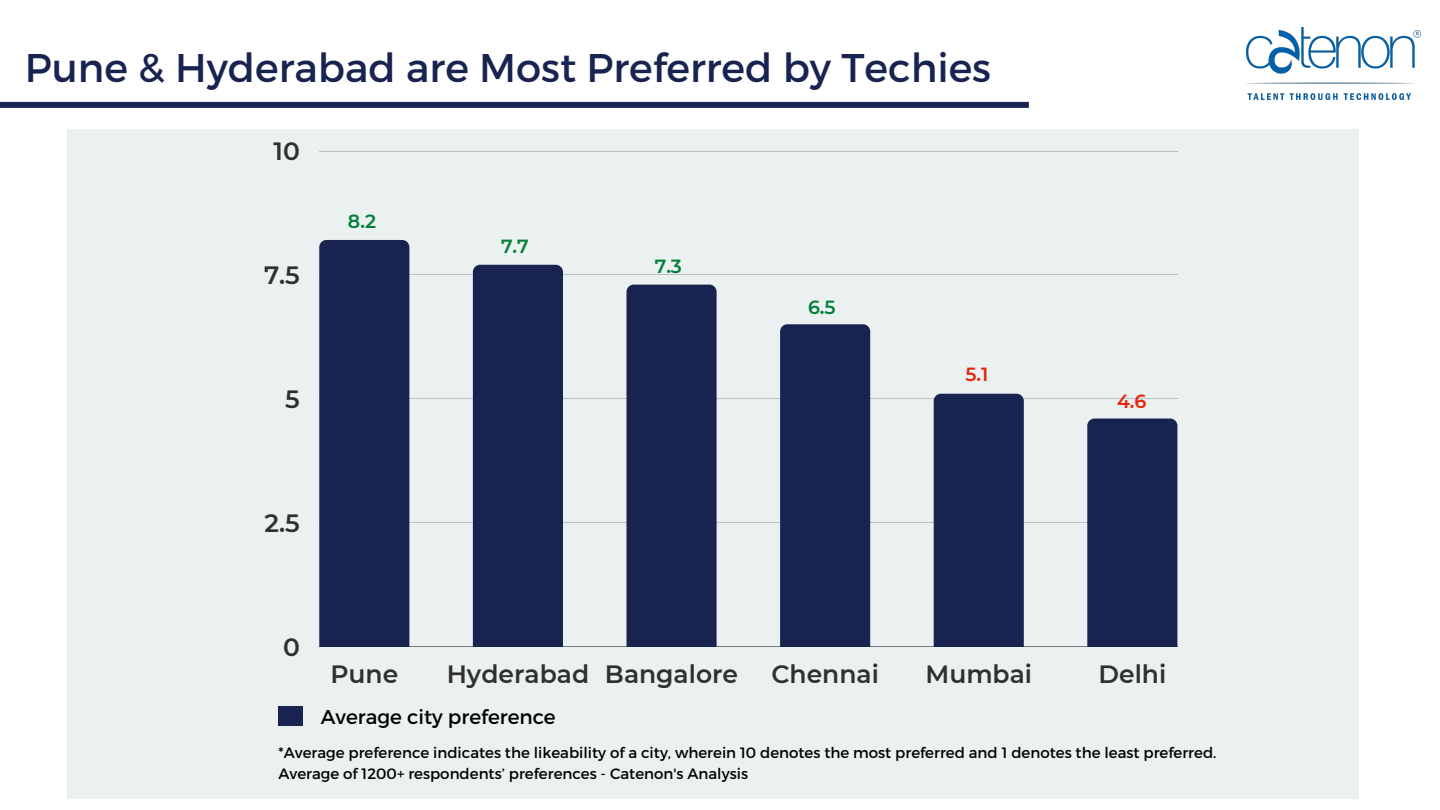
<style>
.page{position:relative;width:1440px;height:810px;background:#fff}
.page>*{position:absolute;margin:0;border:0;box-sizing:border-box;transform-origin:0 0}
.t1{font:40px "Montserrat";color:#192350}
.t2{font:600 25px "Montserrat";color:#303030}
.t3{font:20px "Montserrat";color:#000}
.t4{font:600 19px "Montserrat";color:#008037}
.t5{font:600 19px "Montserrat";color:#e6250a}
.t6{font:15px/21px "Montserrat";color:#000}
</style>
<div class="page">
<div style="left:67px;top:129px;width:1292px;height:670px;background:#ebf0f1"></div>
<hr style="left:319px;top:151px;width:858px;height:1px;background:#303030">
<hr style="left:319px;top:275px;width:858px;height:1px;background:#303030">
<hr style="left:319px;top:399px;width:858px;height:1px;background:#303030">
<hr style="left:319px;top:523px;width:858px;height:1px;background:#303030">
<hr style="left:319px;top:647px;width:858px;height:1px;background:#303030">
<svg style="left:319px;top:240px;width:90px;height:407px;background:#1f2854"></svg>
<div style="left:473px;top:265px;width:90px;height:382px;background:#192350"></div>
<div style="left:626px;top:285px;width:91px;height:362px;background:#192350"></div>
<div style="left:780px;top:324px;width:90px;height:323px;background:#192350"></div>
<div style="left:934px;top:394px;width:90px;height:253px;background:#192350"></div>
<div style="left:1087px;top:419px;width:90px;height:228px;background:#192350"></div>
<div style="left:279px;top:706px;width:24px;height:20px;background:#192350"></div>
<img style="left:1246px;top:28px;width:174px;height:72px">
<div style="left:0;top:102px;width:1029px;height:6px;background:#192350"></div>
<h1 class="t1" style="left:25px;top:41px;width:968px">Pune &amp; Hyderabad are Most Preferred by Techies</h1>
<h2 class="t2" style="left:274px;top:136px;width:28px">10</h2>
<h2 class="t2" style="left:264px;top:260px;width:37px">7.5</h2>
<h2 class="t2" style="left:285px;top:384px;width:16px">5</h2>
<h2 class="t2" style="left:265px;top:508px;width:37px">2.5</h2>
<p class="t4" style="left:348px;top:210px;width:30px">8.2</p>
<p class="t4" style="left:501px;top:234px;width:29px">7.7</p>
<p class="t4" style="left:655px;top:254px;width:29px">7.3</p>
<p class="t4" style="left:808px;top:295px;width:29px">6.5</p>
<p class="t5" style="left:966px;top:363px;width:24px">5.1</p>
<p class="t5" style="left:1117px;top:390px;width:31px">4.6</p>
<h2 class="t2" style="left:283px;top:631px;width:18px">0</h2>
<h2 class="t2" style="left:330px;top:659px;width:69px">Pune</h2>
<h2 class="t2" style="left:447px;top:659px;width:293px">Hyderabad Bangalore</h2>
<h2 class="t2" style="left:771px;top:659px;width:109px">Chennai</h2>
<h2 class="t2" style="left:925px;top:659px;width:108px">Mumbai</h2>
<h2 class="t2" style="left:1099px;top:659px;width:69px">Delhi</h2>
<h3 class="t3" style="left:321px;top:704px;width:236px">Average city preference</h3>
<p class="t6" style="left:279px;top:741px;width:940px">*Average preference indicates the likeability of a city, wherein 10 denotes the most preferred and 1 denotes the least preferred.<br>Average of 1200+ respondents’ preferences - Catenon's Analysis</p>
</div>
